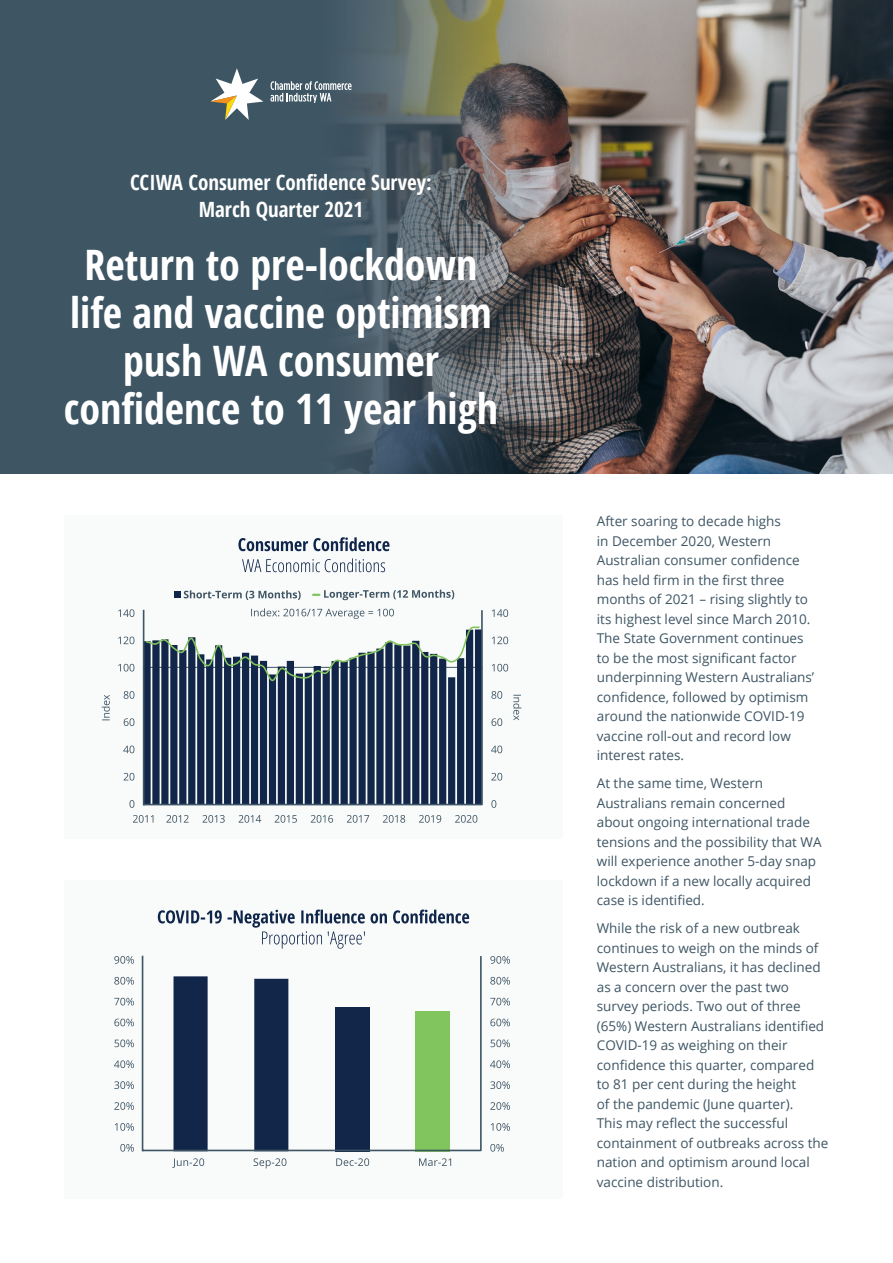
<style>
.page{position:relative;width:893px;height:1263px;background:#fff}
.page>*{position:absolute;margin:0;border:0;box-sizing:border-box;transform-origin:0 0}
.t1{font:700 42px/48px "Open Sans Condensed";color:#fff;text-align:center}
.t2{font:700 21px/27px "Open Sans Condensed";color:#fff;text-align:center}
.t3{font:13.5px/19.5px "Open Sans";color:#3e5564}
</style>
<div class="page">
<img style="left:872px;top:0;width:21px;height:473px">
<img style="left:0;top:0;width:872px;height:473px">
<svg style="left:210px;top:68px;width:53px;height:52px"></svg>
<svg style="left:270px;top:81px;width:82px;height:22px;background:#75858f"></svg>
<div style="left:64px;top:516px;width:499px;height:323px;background:#f9fafa"></div>
<svg style="left:242px;top:558px;width:143px;height:14px"></svg>
<svg style="left:238px;top:537px;width:151px;height:14px"></svg>
<div style="left:175px;top:591px;width:6px;height:7px;background:#0f264a"></div>
<svg style="left:184px;top:590px;width:117px;height:10px"></svg>
<svg style="left:313px;top:590px;width:141px;height:10px"></svg>
<svg style="left:491px;top:800px;width:5px;height:8px"></svg>
<svg style="left:491px;top:773px;width:11px;height:7px"></svg>
<svg style="left:491px;top:745px;width:11px;height:8px"></svg>
<svg style="left:491px;top:718px;width:11px;height:8px"></svg>
<svg style="left:491px;top:691px;width:11px;height:8px"></svg>
<svg style="left:492px;top:664px;width:16px;height:7px"></svg>
<svg style="left:492px;top:636px;width:16px;height:8px"></svg>
<svg style="left:492px;top:609px;width:16px;height:8px"></svg>
<svg style="left:129px;top:800px;width:5px;height:8px"></svg>
<svg style="left:124px;top:773px;width:10px;height:7px"></svg>
<svg style="left:123px;top:745px;width:11px;height:8px"></svg>
<svg style="left:124px;top:718px;width:10px;height:8px"></svg>
<svg style="left:124px;top:691px;width:10px;height:8px"></svg>
<svg style="left:118px;top:664px;width:16px;height:7px"></svg>
<svg style="left:118px;top:636px;width:16px;height:8px"></svg>
<svg style="left:118px;top:609px;width:16px;height:8px"></svg>
<svg style="left:102px;top:695px;width:8px;height:25px"></svg>
<svg style="left:513px;top:695px;width:8px;height:25px"></svg>
<svg style="left:133px;top:815px;width:344px;height:8px"></svg>
<div style="left:64px;top:880px;width:499px;height:319px;background:#f9fafa"></div>
<svg style="left:158px;top:909px;width:311px;height:40px"></svg>
<svg style="left:120px;top:1144px;width:14px;height:7px"></svg>
<svg style="left:115px;top:1123px;width:19px;height:8px"></svg>
<svg style="left:114px;top:1102px;width:20px;height:8px"></svg>
<svg style="left:114px;top:1081px;width:20px;height:8px"></svg>
<svg style="left:114px;top:1060px;width:20px;height:8px"></svg>
<svg style="left:114px;top:1039px;width:20px;height:8px"></svg>
<svg style="left:114px;top:1019px;width:20px;height:7px"></svg>
<svg style="left:114px;top:998px;width:20px;height:7px"></svg>
<svg style="left:114px;top:977px;width:20px;height:7px"></svg>
<svg style="left:114px;top:956px;width:20px;height:8px"></svg>
<svg style="left:490px;top:1144px;width:14px;height:7px"></svg>
<svg style="left:491px;top:1123px;width:19px;height:8px"></svg>
<svg style="left:490px;top:1102px;width:20px;height:8px"></svg>
<svg style="left:490px;top:1081px;width:20px;height:8px"></svg>
<svg style="left:490px;top:1060px;width:20px;height:8px"></svg>
<svg style="left:490px;top:1039px;width:20px;height:8px"></svg>
<svg style="left:490px;top:1019px;width:20px;height:7px"></svg>
<svg style="left:490px;top:998px;width:20px;height:7px"></svg>
<svg style="left:490px;top:977px;width:20px;height:7px"></svg>
<svg style="left:490px;top:956px;width:20px;height:8px"></svg>
<svg style="left:142px;top:608px;width:341px;height:198px"></svg>
<svg style="left:172px;top:1158px;width:279px;height:10px"></svg>
<svg style="left:141px;top:955px;width:341px;height:197px"></svg>
<p class="t2" style="left:130px;top:169px;width:303px">CCIWA Consumer Confidence Survey:<br>March Quarter 2021</p>
<p class="t1" style="left:64px;top:240px;width:436px">Return to pre-lockdown life and vaccine optimism push WA consumer confidence to 11 year high</p>
<p class="t3" style="left:597px;top:511px;width:219px">After soaring to decade highs<br>in December 2020, Western<br>Australian consumer confidence has held firm in the first three months of 2021 – rising slightly to its highest level since March 2010.<br>The State Government continues to be the most significant factor underpinning Western Australians’ confidence, followed by optimism around the nationwide COVID-19 vaccine roll-out and record low interest rates.</p>
<p class="t3" style="left:597px;top:773px;width:226px">At the same time, Western<br>Australians remain concerned about ongoing international trade tensions and the possibility that WA will experience another 5-day snap lockdown if a new locally acquired case is identified.</p>
<p class="t3" style="left:597px;top:918px;width:233px">While the risk of a new outbreak continues to weigh on the minds of<br>Western Australians, it has declined as a concern over the past two survey periods. Two out of three (65%) Western Australians identified<br>COVID-19 as weighing on their confidence this quarter, compared to 81 per cent during the height<br>of the pandemic (June quarter).<br>This may reflect the successful containment of outbreaks across the nation and optimism around local vaccine distribution.</p>
</div>
